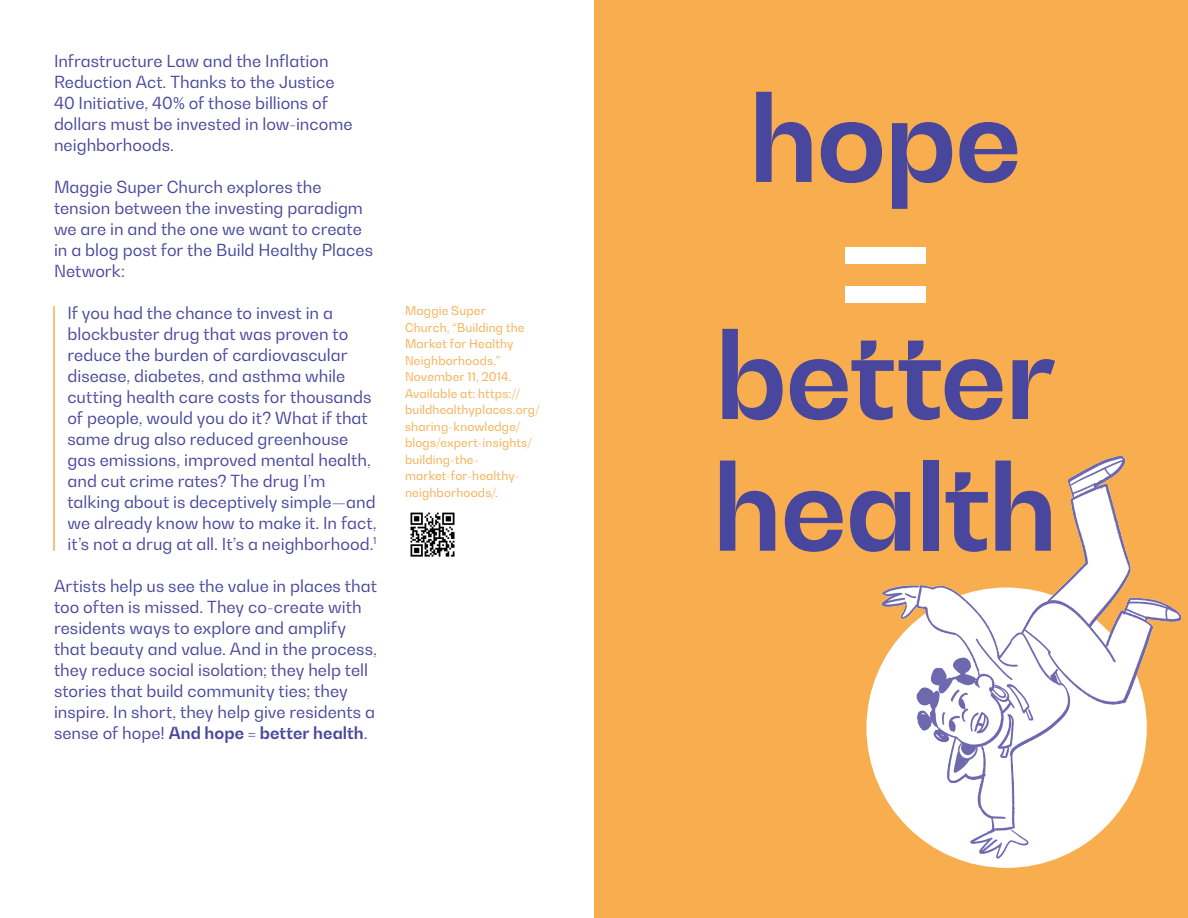
<style>
.page{position:relative;width:1188px;height:918px;background:#fff}
.page>*{position:absolute;margin:0;border:0;box-sizing:border-box;transform-origin:0 0}
.t1{font:700 117px/131.7px "Bw Gradual DEMO";letter-spacing:-.02em;color:#48479d}
.t2{font:16.5px/21px "Bw Gradual DEMO";color:#48479d}
.t3{font:12px/16.5px "Bw Gradual DEMO";letter-spacing:.015em;color:#f8ad4e}
.s1{font-weight:700}
</style>
<div class="page">
<div style="left:594px;top:0;width:594px;height:918px;background:#f8ad4e"></div>
<img style="left:875px;top:455px;width:307px;height:413px">
<img style="left:410px;top:512px;width:45px;height:45px">
<hr style="left:53px;top:306px;width:2px;height:245px;background:#f8ad4e">
<div style="left:845px;top:247px;width:80px;height:17px;background:#fff"></div>
<div style="left:845px;top:286px;width:80px;height:16px;background:#fff"></div>
<p class="t2" style="left:54px;top:50px;width:300px">Infrastructure Law and the Inflation Reduction Act. Thanks to the Justice 40 Initiative, 40% of those billions of dollars must be invested in low-income neighborhoods.</p>
<p class="t2" style="left:54px;top:176px;width:321px">Maggie Super Church explores the tension between the investing paradigm we are in and the one we want to create in a blog post for the Build Healthy Places<br>Network:</p>
<p class="t2" style="left:68px;top:302px;width:310px">If you had the chance to invest in a blockbuster drug that was proven to reduce the burden of cardiovascular disease, diabetes, and asthma while cutting health care costs for thousands of people, would you do it? What if that same drug also reduced greenhouse gas emissions, improved mental health, and cut crime rates? The drug I’m talking about is deceptively simple—and we already know how to make it. In fact, it’s not a drug at all. It’s a neighborhood.<sup>1</sup></p>
<p class="t2" style="left:54px;top:575px;width:324px">Artists help us see the value in places that too often is missed. They co-create with residents ways to explore and amplify that beauty and value. And in the process, they reduce social isolation; they help tell stories that build community ties; they inspire. In short, they help give residents a sense of hope! <span class="s1">And hope = better health</span>.</p>
<p class="t3" style="left:405px;top:303px;width:137px">Maggie Super<br>Church, “Building the<br>Market for Healthy<br>Neighborhoods,”<br>November 11, 2014.<br>Available at: https:// buildhealthyplaces.org/ sharing-knowledge/ blogs/expert-insights/ building-the&shy;market-for-healthy&shy;neighborhoods/.</p>
<p class="t1" style="left:749px;top:70px;width:275px">hope</p>
<p class="t1" style="left:712px;top:307px;width:347px">better health</p>
</div>
